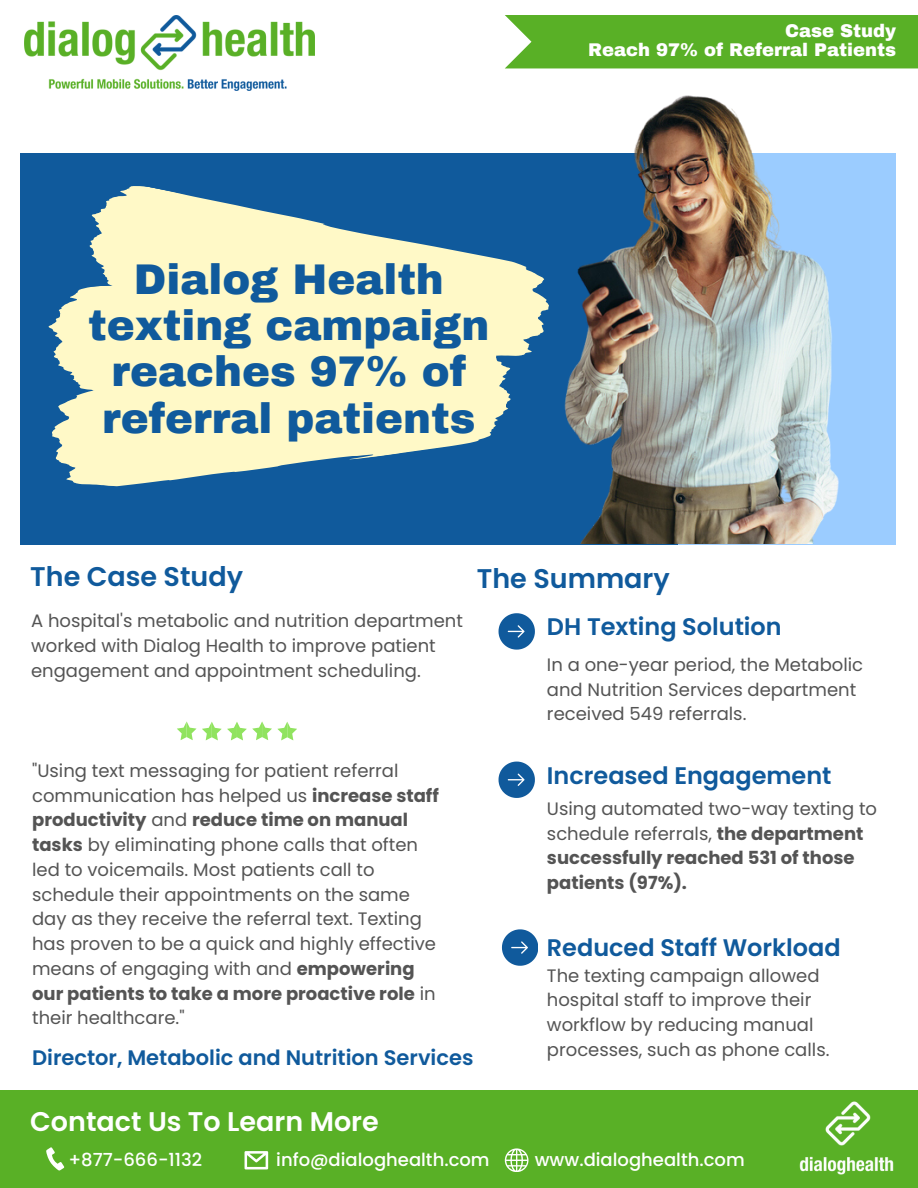
<style>
.page{position:relative;width:918px;height:1188px;background:#fff}
.page>*{position:absolute;margin:0;border:0;box-sizing:border-box;transform-origin:0 0}
.t1{font:900 42px/46.2px "Archivo";color:#105a9c;text-align:center}
.t2{font:600 27px "Poppins";color:#105a9c}
.t3{font:600 27px "Poppins";color:#fff}
.t4{font:600 24px "Poppins";color:#105a9c}
.t5{font:600 21px "Poppins";color:#105a9c}
.t6{font:18px/24.8px "Poppins";color:#545454}
.t7{font:700 18px/24.8px "Poppins";color:#545454}
.t8{font:500 18px "Poppins";color:#fff}
.t9{font:900 18px "Archivo";color:#fff}
.s1{font-weight:700}
.s2{font-weight:400}
</style>
<div class="page">
<div style="left:20px;top:154px;width:659px;height:391px;background:#105a9c"></div>
<svg style="left:89px;top:186px;width:458px;height:170px;fill:#fff9c7"></svg>
<div style="left:48px;top:263px;width:461px;height:68px;background:#fff9c7"></div>
<svg style="left:52px;top:331px;width:468px;height:156px;fill:#fff9c7"></svg>
<div style="left:679px;top:154px;width:217px;height:391px;background:#9bccff"></div>
<div style="left:0;top:1091px;width:918px;height:97px;background:#59b026"></div>
<svg style="left:499px;top:613px;width:36px;height:36px"></svg>
<svg style="left:502px;top:929px;width:36px;height:36px"></svg>
<svg style="left:46px;top:1147px;width:18px;height:23px"></svg>
<svg style="left:245px;top:1151px;width:23px;height:18px"></svg>
<img style="left:25px;top:15px;width:290px;height:75px">
<div style="left:505px;top:15px;width:413px;height:53px;background:#59b026"></div>
<svg style="left:505px;top:1148px;width:23px;height:24px"></svg>
<img style="left:799px;top:1101px;width:95px;height:74px">
<svg style="left:177px;top:722px;width:19px;height:18px"></svg>
<svg style="left:202px;top:722px;width:19px;height:18px"></svg>
<svg style="left:227px;top:722px;width:19px;height:18px"></svg>
<svg style="left:252px;top:722px;width:19px;height:18px"></svg>
<svg style="left:278px;top:722px;width:19px;height:18px"></svg>
<img style="left:547px;top:42px;width:310px;height:501px">
<svg style="left:499px;top:762px;width:36px;height:36px"></svg>
<p class="t1" style="left:88px;top:257px;width:403px">Dialog Health texting campaign reaches 97% of referral patients</p>
<p class="t9" style="left:785px;top:21px;width:113px">Case Study</p>
<p class="t9" style="left:588px;top:41px;width:310px">Reach 97% of Referral Patients</p>
<p class="t2" style="left:30px;top:557px;width:214px">The Case Study</p>
<p class="t6" style="left:31px;top:608px;width:433px">A hospital's metabolic and nutrition department worked with Dialog Health to improve patient engagement and appointment scheduling.</p>
<p class="t4" style="left:547px;top:610px;width:236px">DH Texting Solution</p>
<p class="t2" style="left:477px;top:560px;width:194px">The Summary</p>
<p class="t6" style="left:547px;top:652px;width:318px">In a one-year period, the Metabolic and Nutrition Services department received 549 referrals.</p>
<p class="t6" style="left:32px;top:758px;width:408px">"Using text messaging for patient referral communication has helped us <span class="s1">increase staff productivity</span> and <span class="s1">reduce time on manual tasks</span> by eliminating phone calls that often led to voicemails. Most patients call to schedule their appointments on the same day as they receive the referral text. Texting has proven to be a quick and highly effective means of engaging with and <span class="s1">empowering our patients to take a more proactive role</span> in their healthcare."</p>
<p class="t5" style="left:32px;top:1043px;width:443px">Director, Metabolic and Nutrition Services</p>
<p class="t3" style="left:30px;top:1102px;width:350px">Contact Us To Learn More</p>
<p class="t4" style="left:547px;top:759px;width:286px">Increased Engagement</p>
<p class="t7" style="left:547px;top:796px;width:332px"><span class="s2">Using automated two-way texting to schedule referrals,</span> the department successfully reached 531 of those patients (97%).</p>
<p class="t4" style="left:547px;top:931px;width:295px">Reduced Staff Workload</p>
<p class="t6" style="left:547px;top:963px;width:284px">The texting campaign allowed hospital staff to improve their workflow by reducing manual processes, such as phone calls.</p>
<p class="t8" style="left:68px;top:1148px;width:135px">+877-666-1132</p>
<p class="t8" style="left:276px;top:1147px;width:215px">info@dialoghealth.com</p>
<p class="t8" style="left:535px;top:1147px;width:211px">www.dialoghealth.com</p>
</div>
